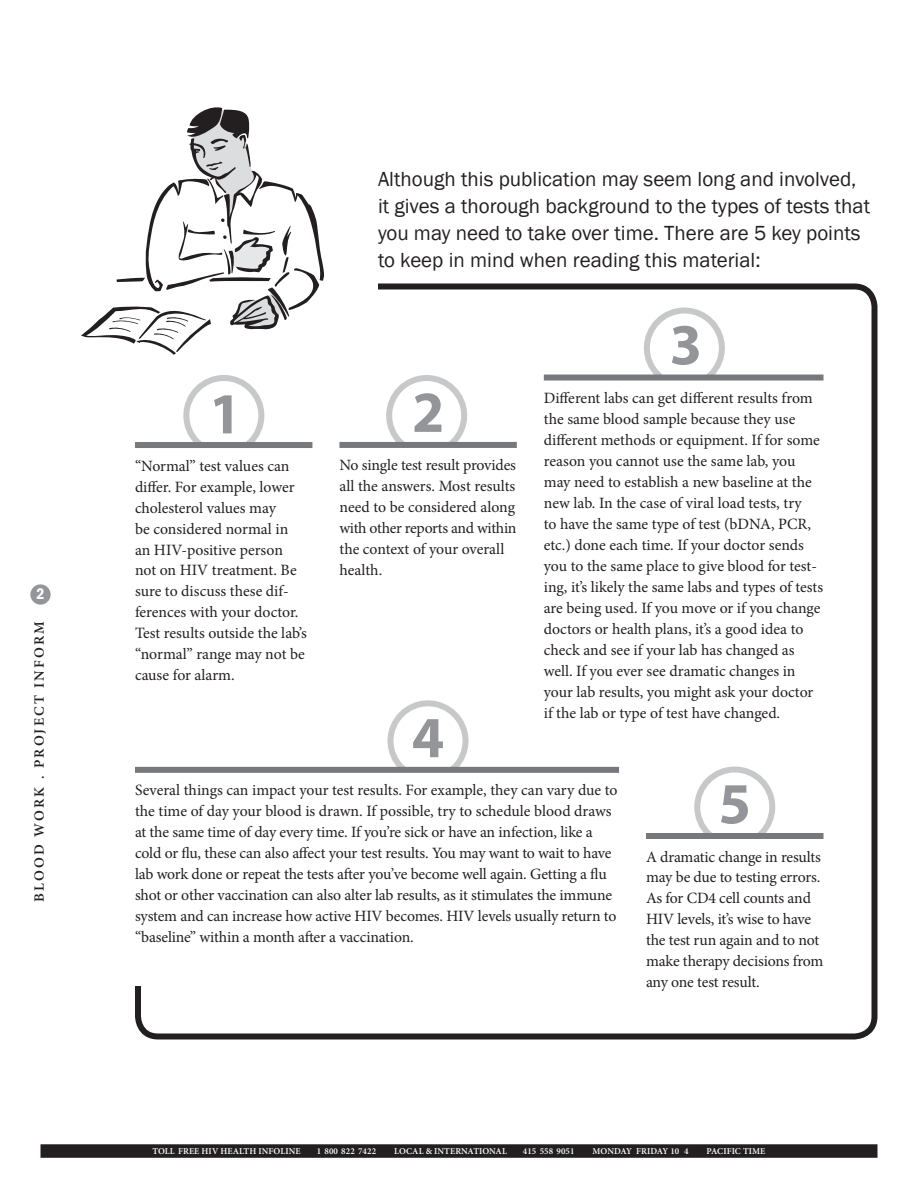
<style>
.page{position:relative;width:918px;height:1188px;background:#fff}
.page>*{position:absolute;margin:0;border:0;box-sizing:border-box;transform-origin:0 0}
.t1{font:700 58.5px "Myriad Pro";color:#939598}
.t2{font:21px/27px "Franklin Gothic";color:#231f20}
.t3{font:15.75px/21px "Minion Pro";letter-spacing:-.005em;color:#231f20}
.t4{font:600 condensed 15.75px "Franklin Gothic";color:#fff}
.t5{font:600 14.25px "Minion Pro";color:#231f20}
.t6{font:600 9px "Minion Pro";letter-spacing:.01em;color:#fff}
</style>
<div class="page">
<div style="left:135px;top:284px;width:743px;height:756px;border:6px solid #231f20;border-radius:20px"></div>
<div style="left:122px;top:270px;width:256px;height:716px;background:#fff"></div>
<div style="left:388px;top:700px;width:81px;height:81px;border:6px solid #c7c8ca;border-radius:50%"></div>
<div style="left:367px;top:768px;width:122px;height:20px;background:#fff"></div>
<div style="left:694px;top:766px;width:81px;height:82px;border:6px solid #c7c8ca;border-radius:50%"></div>
<div style="left:674px;top:835px;width:121px;height:20px;background:#fff"></div>
<div style="left:644px;top:308px;width:81px;height:80px;border:6px solid #c7c8ca;border-radius:50%"></div>
<div style="left:646px;top:375px;width:75px;height:20px;background:#fff"></div>
<div style="left:386px;top:375px;width:81px;height:81px;border:6px solid #c7c8ca;border-radius:50%"></div>
<div style="left:371px;top:443px;width:112px;height:20px;background:#fff"></div>
<div style="left:183px;top:375px;width:81px;height:81px;border:6px solid #c7c8ca;border-radius:50%"></div>
<div style="left:163px;top:443px;width:127px;height:20px;background:#fff"></div>
<div style="left:40px;top:1144px;width:838px;height:14px;background:#231f20"></div>
<div style="left:30px;top:584px;width:21px;height:21px;background:#939598;border-radius:50%"></div>
<div style="left:135px;top:442px;width:177px;height:6px;background:#76787b"></div>
<div style="left:544px;top:375px;width:280px;height:6px;background:#76787b"></div>
<svg style="left:81px;top:107px;width:243px;height:248px"></svg>
<div style="left:135px;top:767px;width:484px;height:6px;background:#76787b"></div>
<div style="left:646px;top:833px;width:177px;height:6px;background:#76787b"></div>
<div style="left:339px;top:442px;width:178px;height:6px;background:#76787b"></div>
<p class="t4" style="left:36px;top:583px;width:10px">2</p>
<p class="t5" style="left:30px;top:902px;width:282px;rotate:-90deg">B L O O D W O R K . P R O J E C T I N F O R M</p>
<p class="t2" style="left:378px;top:166px;width:494px">Although this publication may seem long and involved, it gives a thorough background to the types of tests that you may need to take over time. There are 5 key points to keep in mind when reading this material:</p>
<p class="t1" style="left:209px;top:376px;width:34px">1</p>
<p class="t1" style="left:412px;top:374px;width:34px">2</p>
<p class="t3" style="left:135px;top:455px;width:173px">“Normal” test values can differ. For example, lower cholesterol values may<br>be considered normal in an HIV-positive person not on HIV treatment. Be sure to discuss these dif&shy;ferences with your doctor.<br>Test results outside the lab’s “normal” range may not be cause for alarm.</p>
<p class="t3" style="left:339px;top:455px;width:179px">No single test result provides all the answers. Most results need to be considered along with other reports and within the context of your overall health.</p>
<p class="t1" style="left:412px;top:699px;width:34px">4</p>
<p class="t1" style="left:670px;top:307px;width:34px">3</p>
<p class="t3" style="left:544px;top:388px;width:281px">Different labs can get different results from the same blood sample because they use different methods or equipment. If for some reason you cannot use the same lab, you may need to establish a new baseline at the new lab. In the case of viral load tests, try<br>to have the same type of test (bDNA, PCR, etc.) done each time. If your doctor sends you to the same place to give blood for test&shy;ing, it’s likely the same labs and types of tests are being used. If you move or if you change doctors or health plans, it’s a good idea to check and see if your lab has changed as well. If you ever see dramatic changes in your lab results, you might ask your doctor if the lab or type of test have changed.</p>
<p class="t3" style="left:135px;top:780px;width:484px">Several things can impact your test results. For example, they can vary due to the time of day your blood is drawn. If possible, try to schedule blood draws at the same time of day every time. If you’re sick or have an infection, like a cold or flu, these can also affect your test results. You may want to wait to have lab work done or repeat the tests after you’ve become well again. Getting a flu shot or other vaccination can also alter lab results, as it stimulates the immune system and can increase how active HIV becomes. HIV levels usually return to “baseline” within a month after a vaccination.</p>
<p class="t1" style="left:719px;top:766px;width:34px">5</p>
<p class="t3" style="left:646px;top:846px;width:179px">A dramatic change in results may be due to testing errors.<br>As for CD4 cell counts and<br>HIV levels, it’s wise to have the test run again and to not make therapy decisions from any one test result.</p>
<p class="t6" style="left:153px;top:1145px;width:150px">TOLL FREE HIV HEALTH INFOLINE</p>
<p class="t6" style="left:317px;top:1145px;width:61px">1 800 822 7422</p>
<p class="t6" style="left:394px;top:1145px;width:114px">LOCAL &amp; INTERNATIONAL</p>
<p class="t6" style="left:523px;top:1145px;width:53px">415 558 9051</p>
<p class="t6" style="left:593px;top:1145px;width:98px">MONDAY FRIDAY 10 4</p>
<p class="t6" style="left:707px;top:1145px;width:60px">PACIFIC TIME</p>
</div>
